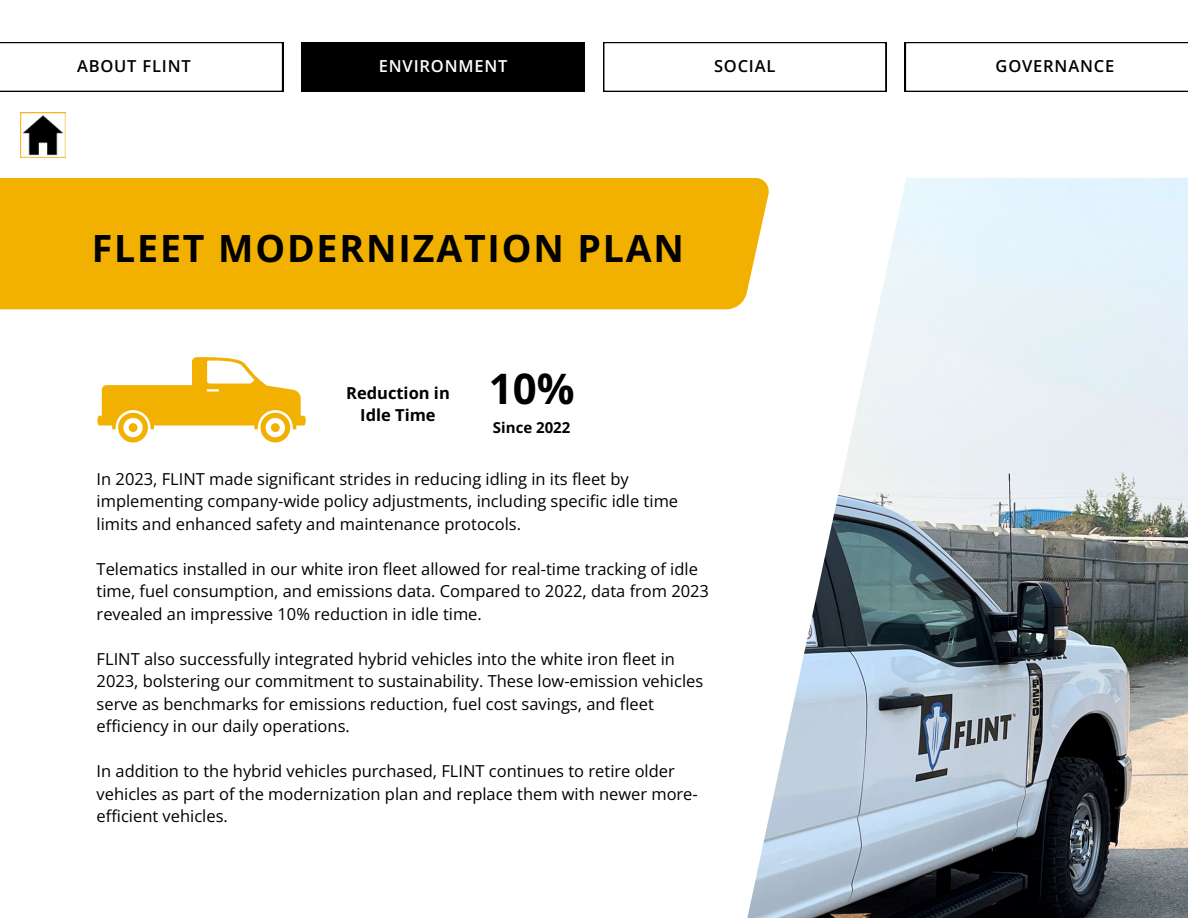
<style>
.page{position:relative;width:1188px;height:918px;background:#fff}
.page>*{position:absolute;margin:0;border:0;box-sizing:border-box;transform-origin:0 0}
.t1{font:700 42px "Open Sans";color:#000}
.t2{font:700 37.5px "Open Sans";letter-spacing:.05em;color:#000}
.t3{font:16.5px/22.5px "Open Sans";color:#000}
.t4{font:600 16.5px "Open Sans";letter-spacing:.05em;color:#000}
.t5{font:700 16.5px/22.5px "Open Sans";color:#000;text-align:center}
.t6{font:600 16.5px "Open Sans";letter-spacing:.05em;color:#fff}
.t7{font:700 15px "Open Sans";color:#000}
</style>
<div class="page">
<img style="left:747px;top:178px;width:441px;height:740px">
<div style="left:0;top:178px;width:769px;height:131px;background:#f2b000"></div>
<svg style="left:97px;top:357px;width:209px;height:85px"></svg>
<svg style="left:0;top:42px;width:283px;height:50px"></svg>
<svg style="left:905px;top:42px;width:283px;height:50px"></svg>
<div style="left:302px;top:42px;width:283px;height:50px;background:#000"></div>
<svg style="left:603px;top:42px;width:283px;height:50px"></svg>
<img style="left:20px;top:112px;width:45px;height:45px">
<h3 class="t4" style="left:77px;top:55px;width:115px">ABOUT FLINT</h3>
<p class="t6" style="left:379px;top:55px;width:130px">ENVIRONMENT</p>
<p class="t4" style="left:714px;top:55px;width:63px">SOCIAL</p>
<h3 class="t4" style="left:996px;top:55px;width:120px">GOVERNANCE</h3>
<h1 class="t2" style="left:92px;top:222px;width:594px">FLEET MODERNIZATION PLAN</h1>
<h2 class="t5" style="left:346px;top:381px;width:105px">Reduction in<br>Idle Time</h2>
<p class="t1" style="left:489px;top:359px;width:87px">10%</p>
<p class="t7" style="left:493px;top:417px;width:79px">Since 2022</p>
<h2 class="t3" style="left:97px;top:467px;width:583px">In 2023, FLINT made significant strides in reducing idling in its fleet by implementing company-wide policy adjustments, including specific idle time limits and enhanced safety and maintenance protocols.</h2>
<h2 class="t3" style="left:97px;top:557px;width:614px">Telematics installed in our white iron fleet allowed for real-time tracking of idle time, fuel consumption, and emissions data. Compared to 2022, data from 2023 revealed an impressive 10% reduction in idle time.</h2>
<h2 class="t3" style="left:97px;top:647px;width:608px">FLINT also successfully integrated hybrid vehicles into the white iron fleet in 2023, bolstering our commitment to sustainability. These low-emission vehicles serve as benchmarks for emissions reduction, fuel cost savings, and fleet efficiency in our daily operations.</h2>
<p class="t3" style="left:97px;top:760px;width:603px">In addition to the hybrid vehicles purchased, FLINT continues to retire older vehicles as part of the modernization plan and replace them with newer more&shy;efficient vehicles.</p>
</div>
